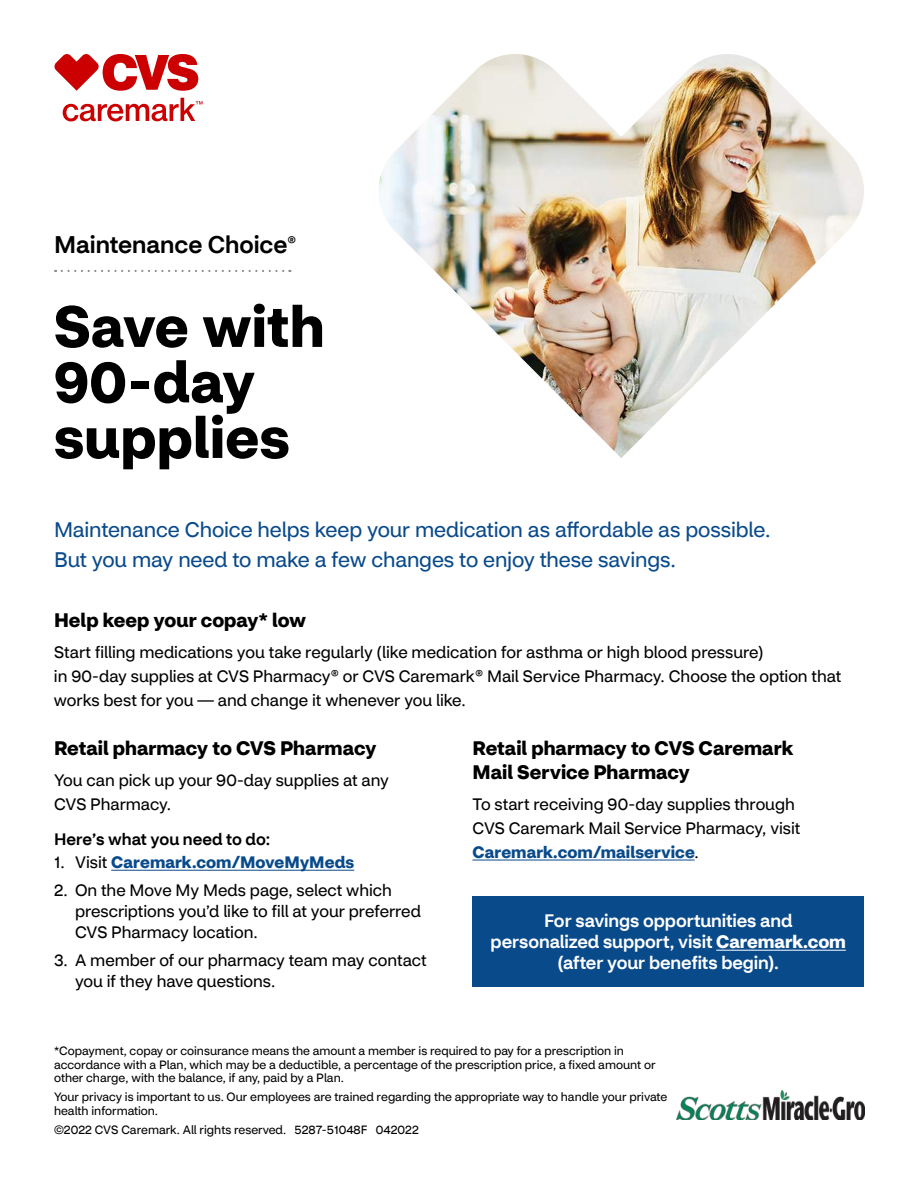
<style>
.page{position:relative;width:918px;height:1188px;background:#fff}
.page>*{position:absolute;margin:0;border:0;box-sizing:border-box;transform-origin:0 0}
.t1{font:700 57px/55.5px "CVS Health Sans";letter-spacing:.005em;color:#000}
.t2{font:500 24px "CVS Health Sans";color:#000}
.t3{font:21px/30px "CVS Health Sans";letter-spacing:-.005em;color:#094a8b}
.t4{font:700 19.5px/24px "CVS Health Sans";color:#000}
.t5{font:500 18px/21px "CVS Health Sans";letter-spacing:-.005em;color:#fff;text-align:center}
.t6{font:16.5px/24px "CVS Health Sans";color:#000}
.t7{font:700 16.5px "CVS Health Sans";letter-spacing:.005em;color:#094a8b}
.t8{font:500 16.5px "CVS Health Sans";color:#000}
.t9{font:12px/13.5px "CVS Health Sans";color:#000}
.s1{font-weight:400;color:#000}
.s2{font-weight:700;color:#094a8b}
.s3{font-weight:700}
</style>
<div class="page">
<svg style="left:54px;top:54px;width:148px;height:67px"></svg>
<img style="left:379px;top:54px;width:485px;height:404px">
<svg style="left:62px;top:270px;width:228px;height:2px"></svg>
<hr style="left:111px;top:870px;width:243px;height:1px;background:#094a8b">
<hr style="left:473px;top:860px;width:222px;height:1px;background:#094a8b">
<div style="left:473px;top:896px;width:391px;height:91px;background:#094a8b"></div>
<hr style="left:716px;top:950px;width:130px;height:1px;background:#fff">
<img style="left:676px;top:1091px;width:188px;height:29px">
<h2 class="t2" style="left:54px;top:235px;width:244px">Maintenance Choice<sup>®</sup></h2>
<h1 class="t1" style="left:54px;top:303px;width:272px">Save with<br>90-day supplies</h1>
<p class="t3" style="left:54px;top:515px;width:718px">Maintenance Choice helps keep your medication as a昀昀ordable as possible.<br>But you may need to make a few changes to enjoy these savings.</p>
<p class="t4" style="left:54px;top:610px;width:254px">Help keep your copay* low</p>
<p class="t6" style="left:54px;top:640px;width:789px">Start 昀椀lling medications you take regularly (like medication for asthma or high blood pressure)<br>in 90-day supplies at CVS Pharmacy® or CVS Caremark® Mail Service Pharmacy. Choose the option that works best for you — and change it whenever you like.</p>
<p class="t4" style="left:54px;top:738px;width:324px">Retail pharmacy to CVS Pharmacy</p>
<p class="t6" style="left:54px;top:770px;width:336px">You can pick up your 90-day supplies at any<br>CVS Pharmacy.</p>
<p class="t8" style="left:54px;top:832px;width:218px">Here’s what you need to do:</p>
<p class="t7" style="left:54px;top:856px;width:302px"><span class="s1">1. Visit</span> Caremark.com/MoveMyMeds</p>
<p class="t6" style="left:75px;top:880px;width:348px;line-height:21px;text-indent:-21px">2. On the Move My Meds page, select which prescriptions you’d like to 昀椀ll at your preferred<br>CVS Pharmacy location.</p>
<p class="t6" style="left:75px;top:950px;width:353px;line-height:21px;text-indent:-21px">3. A member of our pharmacy team may contact you if they have questions.</p>
<p class="t4" style="left:472px;top:738px;width:323px">Retail pharmacy to CVS Caremark<br>Mail Service Pharmacy</p>
<p class="t6" style="left:472px;top:794px;width:329px">To start receiving 90-day supplies through<br>CVS Caremark Mail Service Pharmacy, visit<br><span class="s2">Caremark.com/mailservice</span>.</p>
<p class="t5" style="left:491px;top:912px;width:357px">For savings opportunities and personalized support, visit <span class="s3">Caremark.com </span>(after your bene昀椀ts begin).</p>
<p class="t9" style="left:54px;top:1044px;width:603px">*Copayment, copay or coinsurance means the amount a member is required to pay for a prescription in accordance with a Plan, which may be a deductible, a percentage of the prescription price, a 昀椀xed amount or other charge, with the balance, if any, paid by a Plan.</p>
<p class="t9" style="left:54px;top:1090px;width:615px">Your privacy is important to us. Our employees are trained regarding the appropriate way to handle your private health information.</p>
<p class="t9" style="left:54px;top:1123px;width:366px">©2022 CVS Caremark. All rights reserved. 5287-51048F 042022</p>
</div>
